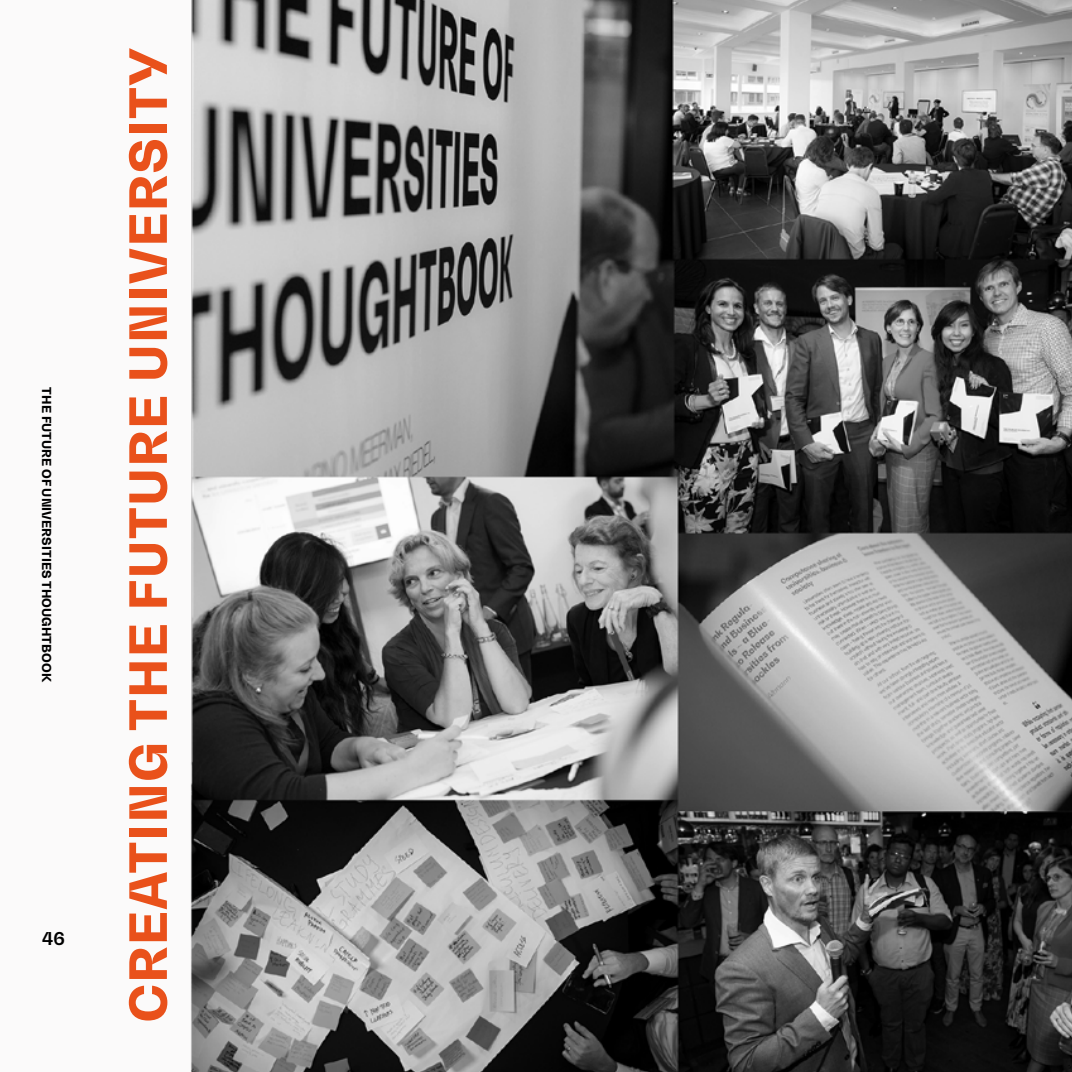
<style>
.page{position:relative;width:1072px;height:1072px;background:#fff}
.page>*{position:absolute;margin:0;border:0;box-sizing:border-box;transform-origin:0 0}
.t1{font:800 50.75px "Bw Gradual DEMO";letter-spacing:.03em;color:#e9511b}
.t2{font:700 17.5px "Bw Gradual DEMO";color:#000}
.t3{font:800 12.25px "Bw Gradual DEMO";letter-spacing:.01em;color:#000}
</style>
<div class="page">
<img style="left:190px;top:0;width:881px;height:1071px">
<p class="t3" style="left:55px;top:387px;width:296px;rotate:90deg">THE FUTURE OF UNIVERSITIES THOUGHTBOOK</p>
<h2 class="t2" style="left:42px;top:927px;width:24px">46</h2>
<h1 class="t1" style="left:114px;top:1022px;width:975px;rotate:-90deg">CREATING THE FUTURE UNIVERSITY</h1>
</div>
